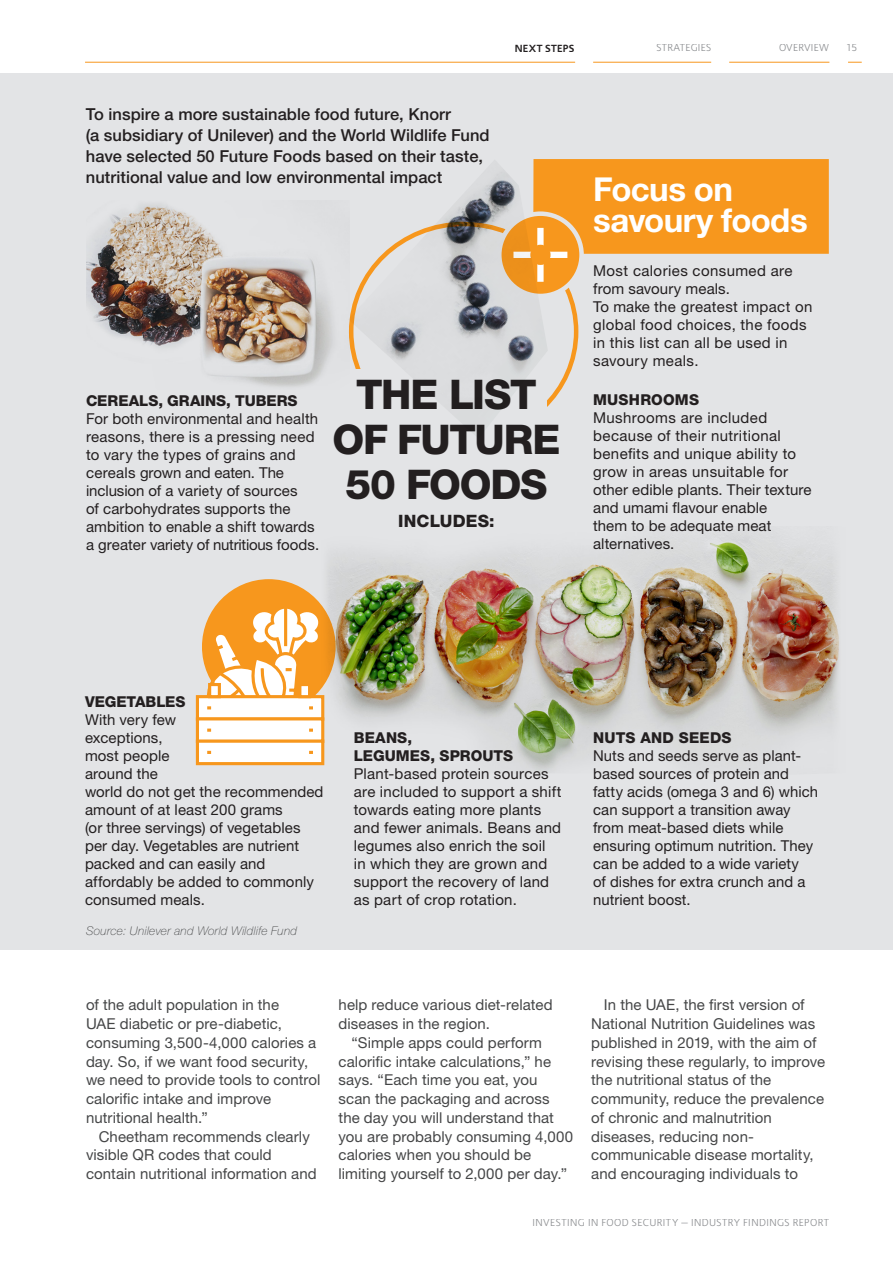
<style>
.page{position:relative;width:893px;height:1263px;background:#fff}
.page>*{position:absolute;margin:0;border:0;box-sizing:border-box;transform-origin:0 0}
.t1{font:800 40.95px "Helvetica Neue LT Std";letter-spacing:-.035em;color:#231f20}
.t2{font:700 33px "Helvetica Neue LT Std";letter-spacing:-.02em;color:#fff}
.t3{font:800 17.1px "Helvetica Neue LT Std";letter-spacing:.01em;color:#231f20}
.t4{font:500 16.5px/21px "Helvetica Neue LT Std";letter-spacing:.005em;color:#231f20}
.t5{font:15px/18px "Helvetica Neue LT Std";letter-spacing:.01em;color:#231f20}
.t6{font:15px/18.8px "Helvetica Neue LT Std";letter-spacing:.005em;color:#454647}
.t7{font:800 15px "Helvetica Neue LT Std";color:#231f20}
.t8{font:800 15px "Helvetica Neue LT Std";letter-spacing:.02em;color:#231f20}
.t9{font:italic 100 12px "Helvetica Neue LT Std";letter-spacing:.02em;color:#454647}
.t10{font:300 10.5px "Corisande";letter-spacing:.04em;color:#8a8c8f}
.t11{font:700 10.5px "Corisande";letter-spacing:.025em;color:#231f20}
.t12{font:300 10.5px "Corisande";letter-spacing:.02em;color:#8a8c8f}
</style>
<div class="page">
<div style="left:0;top:74px;width:893px;height:876px;background:#e3e4e6"></div>
<div style="left:202px;top:579px;width:134px;height:135px;background:#f7971d;border-radius:50%"></div>
<svg style="left:195px;top:604px;width:126px;height:162px"></svg>
<div style="left:535px;top:161px;width:292px;height:91px;background:#f7971d"></div>
<div style="left:533px;top:159px;width:296px;height:95px;border:4px solid #f7971d"></div>
<img style="left:321px;top:529px;width:518px;height:244px">
<div style="left:499px;top:214px;width:83px;height:82px;background:#f7971d;border-radius:50%"></div>
<div style="left:497px;top:211px;width:87px;height:87px;border:4px solid #e3e4e6;border-radius:50%"></div>
<div style="left:517px;top:252px;width:47px;height:6px;background:#fff"></div>
<div style="left:530px;top:245px;width:21px;height:20px;border:2px solid #f7971d;border-radius:50%"></div>
<img style="left:86px;top:205px;width:247px;height:182px">
<img style="left:348px;top:159px;width:200px;height:248px">
<svg style="left:848px;top:62px;width:14px;height:1px"></svg>
<hr style="left:729px;top:62px;width:100px;height:1px;background:#f7971d">
<hr style="left:593px;top:62px;width:118px;height:1px;background:#f7971d">
<hr style="left:85px;top:62px;width:490px;height:1px;background:#f7971d">
<p class="t11" style="left:515px;top:42px;width:61px">NEXT STEPS</p>
<p class="t10" style="left:656px;top:42px;width:56px">STRATEGIES</p>
<p class="t12" style="left:779px;top:42px;width:52px">OVERVIEW</p>
<p class="t10" style="left:846px;top:42px;width:13px">15</p>
<p class="t4" style="left:86px;top:103px;width:367px">To inspire a more sustainable food future, Knorr</p>
<p class="t4" style="left:86px;top:124px;width:405px">(a subsidiary of Unilever) and the World Wildlife Fund have selected 50 Future Foods based on their taste, nutritional value and low environmental impact</p>
<p class="t7" style="left:86px;top:392px;width:213px">CEREALS, GRAINS, TUBERS</p>
<p class="t5" style="left:86px;top:410px;width:235px">For both environmental and health reasons, there is a pressing need to vary the types of grains and cereals grown and eaten. The inclusion of a variety of sources<br>of carbohydrates supports the ambition to enable a shift towards a greater variety of nutritious foods.</p>
<p class="t1" style="left:356px;top:370px;width:182px">THE LIST</p>
<p class="t1" style="left:333px;top:415px;width:229px">OF FUTURE</p>
<p class="t1" style="left:346px;top:460px;width:203px">50 FOODS</p>
<p class="t3" style="left:398px;top:510px;width:98px">INCLUDES:</p>
<p class="t2" style="left:593px;top:168px;width:141px">Focus on</p>
<p class="t2" style="left:593px;top:200px;width:216px">savoury foods</p>
<p class="t5" style="left:593px;top:261px;width:201px">Most calories consumed are from savoury meals.</p>
<p class="t5" style="left:593px;top:297px;width:221px">To make the greatest impact on global food choices, the foods in this list can all be used in savoury meals.</p>
<p class="t7" style="left:593px;top:391px;width:107px">MUSHROOMS</p>
<p class="t5" style="left:593px;top:409px;width:220px">Mushrooms are included because of their nutritional benefits and unique ability to grow in areas unsuitable for other edible plants. Their texture and umami flavour enable<br>them to be adequate meat alternatives.</p>
<p class="t7" style="left:85px;top:692px;width:102px">VEGETABLES</p>
<p class="t5" style="left:85px;top:710px;width:240px">With very few<br>exceptions,<br>most people<br>around the<br>world do not get the recommended amount of at least 200 grams<br>(or three servings) of vegetables per day. Vegetables are nutrient packed and can easily and affordably be added to commonly consumed meals.</p>
<p class="t9" style="left:86px;top:924px;width:213px">Source: Unilever and World Wildlife Fund</p>
<p class="t7" style="left:354px;top:728px;width:60px">BEANS,</p>
<p class="t7" style="left:354px;top:746px;width:161px">LEGUMES, SPROUTS</p>
<p class="t5" style="left:354px;top:764px;width:209px">Plant-based protein sources are included to support a shift towards eating more plants and fewer animals. Beans and legumes also enrich the soil<br>in which they are grown and support the recovery of land as part of crop rotation.</p>
<p class="t8" style="left:593px;top:728px;width:140px">NUTS AND SEEDS</p>
<p class="t5" style="left:593px;top:746px;width:226px">Nuts and seeds serve as plant&shy;based sources of protein and fatty acids (omega 3 and 6) which can support a transition away from meat-based diets while ensuring optimum nutrition. They can be added to a wide variety<br>of dishes for extra crunch and a nutrient boost.</p>
<p class="t6" style="left:86px;top:995px;width:236px">of the adult population in the<br>UAE diabetic or pre-diabetic, consuming 3,500-4,000 calories a day. So, if we want food security, we need to provide tools to control calorific intake and improve nutritional health.”</p>
<p class="t6" style="left:86px;top:1127px;width:232px;text-indent:13px">Cheetham recommends clearly visible QR codes that could contain nutritional information and</p>
<p class="t6" style="left:339px;top:995px;width:215px">help reduce various diet-related diseases in the region.</p>
<p class="t6" style="left:339px;top:1033px;width:236px;text-indent:13px">“Simple apps could perform calorific intake calculations,” he says. “Each time you eat, you scan the packaging and across the day you will understand that you are probably consuming 4,000 calories when you should be limiting yourself to 2,000 per day.”</p>
<p class="t6" style="left:591px;top:995px;width:235px;text-indent:13px">In the UAE, the first version of<br>National Nutrition Guidelines was published in 2019, with the aim of revising these regularly, to improve the nutritional status of the community, reduce the prevalence of chronic and malnutrition diseases, reducing non&shy;communicable disease mortality, and encouraging individuals to</p>
<p class="t10" style="left:532px;top:1217px;width:298px">INVESTING IN FOOD SECURITY – INDUSTRY FINDINGS REPORT</p>
</div>
